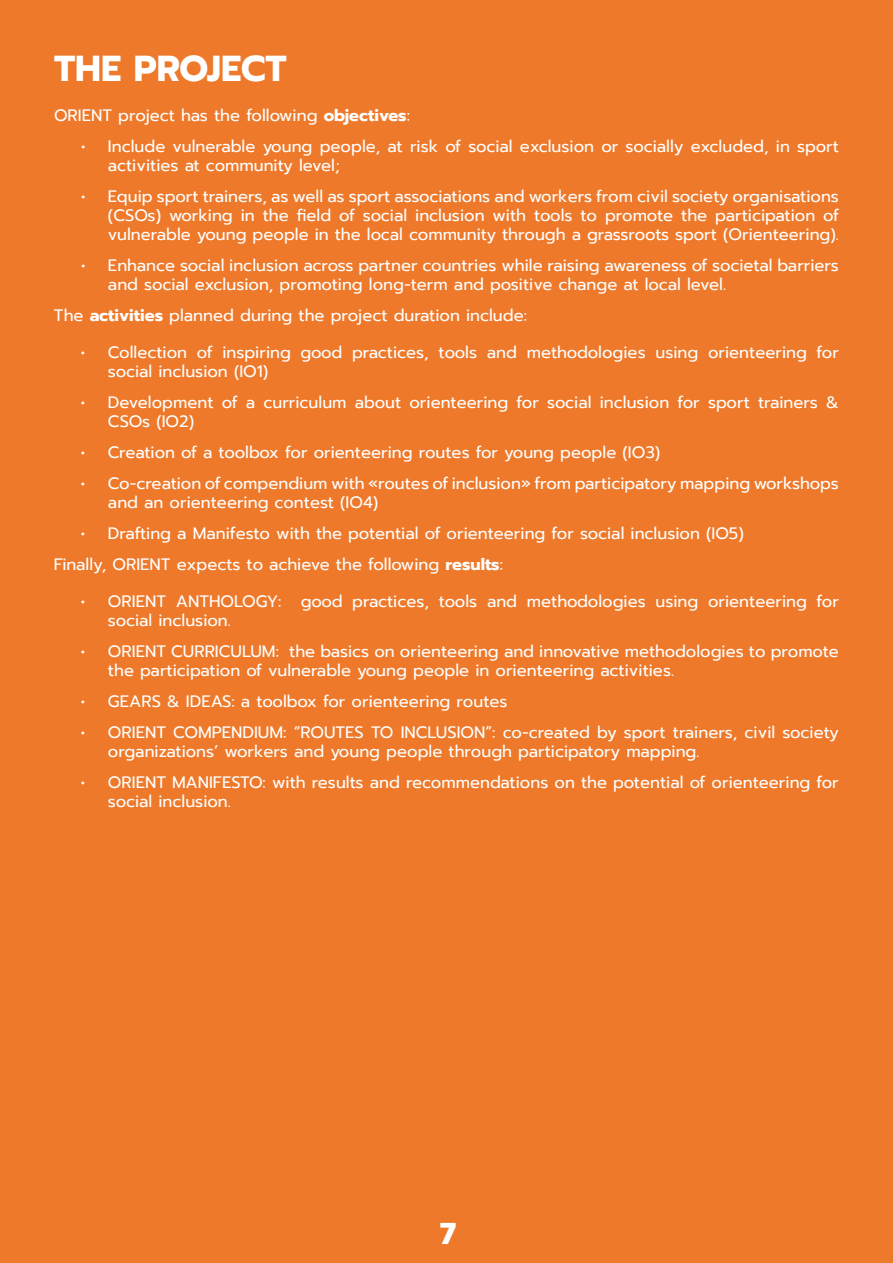
<style>
.page{position:relative;width:893px;height:1263px;background:#ee792a}
.page>*{position:absolute;margin:0;border:0;box-sizing:border-box;transform-origin:0 0}
.t1{font:700 36px "Prompt";letter-spacing:-.005em;color:#fff}
.t2{font:800 30px "Prompt";color:#fff}
.t3{font:16.5px/19px "Prompt";color:#fff}
.s1{font-weight:700}
</style>
<div class="page">
<h1 class="t1" style="left:54px;top:41px;width:234px">THE PROJECT</h1>
<p class="t3" style="left:54px;top:106px;width:357px">ORIENT project has the following <span class="s1">objectives</span>:</p>
<p class="t3" style="left:108px;top:137px;width:732px;text-indent:-27px">• Include vulnerable young people, at risk of social exclusion or socially excluded, in sport activities at community level;</p>
<p class="t3" style="left:108px;top:187px;width:732px;text-align:justify;text-indent:-27px">• Equip sport trainers, as well as sport associations and workers from civil society organisations (CSOs) working in the field of social inclusion with tools to promote the participation of vulnerable young people in the local community through a grassroots sport (Orienteering).</p>
<p class="t3" style="left:108px;top:256px;width:732px;text-indent:-27px">• Enhance social inclusion across partner countries while raising awareness of societal barriers and social exclusion, promoting long-term and positive change at local level.</p>
<p class="t3" style="left:54px;top:306px;width:475px">The <span class="s1">activities</span> planned during the project duration include:</p>
<p class="t3" style="left:108px;top:343px;width:732px;text-indent:-27px">• Collection of inspiring good practices, tools and methodologies using orienteering for social inclusion (IO1)</p>
<p class="t3" style="left:108px;top:393px;width:732px;text-indent:-27px">• Development of a curriculum about orienteering for social inclusion for sport trainers &amp;<br>CSOs (IO2)</p>
<p class="t3" style="left:81px;top:443px;width:581px">• Creation of a toolbox for orienteering routes for young people (IO3)</p>
<p class="t3" style="left:108px;top:474px;width:732px;text-indent:-27px">• Co-creation of compendium with «routes of inclusion» from participatory mapping workshops and an orienteering contest (IO4)</p>
<p class="t3" style="left:54px;top:518px;width:691px;line-height:30.9px;text-indent:27px">• Drafting a Manifesto with the potential of orienteering for social inclusion (IO5)<br>Finally, ORIENT expects to achieve the following <span class="s1">results</span>:</p>
<p class="t3" style="left:108px;top:592px;width:732px;text-indent:-27px">• ORIENT ANTHOLOGY: good practices, tools and methodologies using orienteering for social inclusion.</p>
<p class="t3" style="left:108px;top:641px;width:732px;text-indent:-27px">• ORIENT CURRICULUM: the basics on orienteering and innovative methodologies to promote the participation of vulnerable young people in orienteering activities.</p>
<p class="t3" style="left:81px;top:691px;width:428px">• GEARS &amp; IDEAS: a toolbox for orienteering routes</p>
<p class="t3" style="left:108px;top:722px;width:732px;text-indent:-27px">• ORIENT COMPENDIUM: “ROUTES TO INCLUSION”: co-created by sport trainers, civil society organizations’ workers and young people through participatory mapping.</p>
<p class="t3" style="left:108px;top:772px;width:732px;text-indent:-27px">• ORIENT MANIFESTO: with results and recommendations on the potential of orienteering for social inclusion.</p>
<h2 class="t2" style="left:440px;top:1211px;width:17px">7</h2>
</div>
